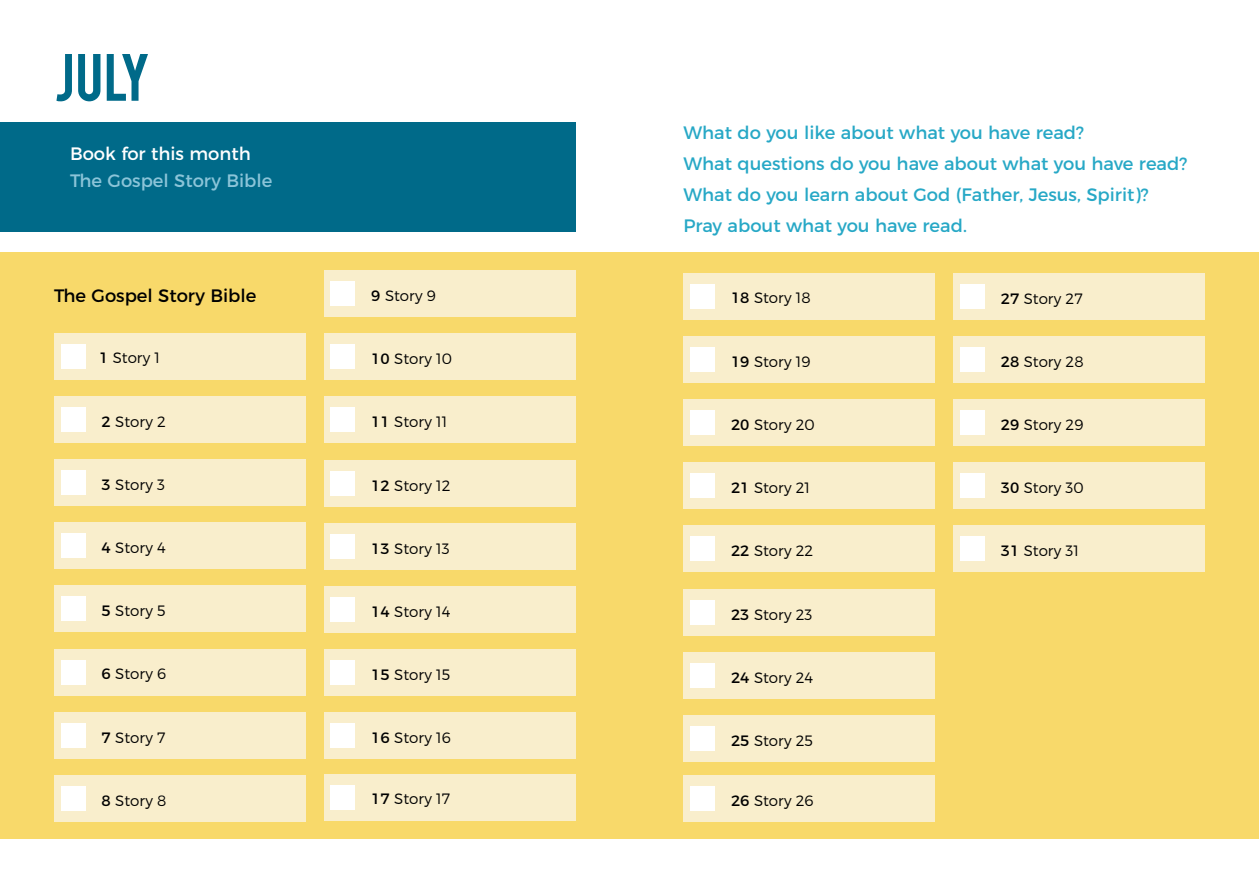
<style>
.page{position:relative;width:1259px;height:893px;background:#fff}
.page>*{position:absolute;margin:0;border:0;box-sizing:border-box;transform-origin:0 0}
.t1{font:52.5px "Bebas";color:#006a89}
.t2{font:18px/30.8px "Montserrat";color:#27a8c6}
.t3{font:18px "Montserrat";color:#8bc4d8}
.t4{font:18px "Montserrat";color:#000}
.t5{font:18px "Montserrat";color:#fff}
.t6{font:300 15px "Montserrat";color:#000}
.s1{font-weight:400}
</style>
<div class="page">
<div style="left:0;top:253px;width:1259px;height:586px;background:#f8d96a"></div>
<div style="left:54px;top:333px;width:252px;height:47px;background:#f9eecc"></div>
<div style="left:61px;top:344px;width:24px;height:24px;background:#fff"></div>
<div style="left:54px;top:396px;width:252px;height:47px;background:#f9eecc"></div>
<div style="left:61px;top:407px;width:24px;height:24px;background:#fff"></div>
<div style="left:54px;top:459px;width:252px;height:47px;background:#f9eecc"></div>
<div style="left:61px;top:471px;width:24px;height:24px;background:#fff"></div>
<div style="left:54px;top:522px;width:252px;height:47px;background:#f9eecc"></div>
<div style="left:61px;top:534px;width:24px;height:24px;background:#fff"></div>
<div style="left:54px;top:585px;width:252px;height:47px;background:#f9eecc"></div>
<div style="left:61px;top:597px;width:24px;height:24px;background:#fff"></div>
<div style="left:54px;top:649px;width:252px;height:47px;background:#f9eecc"></div>
<div style="left:61px;top:660px;width:24px;height:24px;background:#fff"></div>
<div style="left:54px;top:712px;width:252px;height:47px;background:#f9eecc"></div>
<div style="left:61px;top:724px;width:24px;height:24px;background:#fff"></div>
<div style="left:54px;top:775px;width:252px;height:47px;background:#f9eecc"></div>
<div style="left:61px;top:787px;width:24px;height:24px;background:#fff"></div>
<div style="left:324px;top:270px;width:251px;height:47px;background:#f9eecc"></div>
<div style="left:331px;top:282px;width:24px;height:24px;background:#fff"></div>
<div style="left:324px;top:333px;width:251px;height:47px;background:#f9eecc"></div>
<div style="left:331px;top:345px;width:24px;height:24px;background:#fff"></div>
<div style="left:324px;top:396px;width:251px;height:47px;background:#f9eecc"></div>
<div style="left:331px;top:408px;width:24px;height:24px;background:#fff"></div>
<div style="left:324px;top:460px;width:251px;height:47px;background:#f9eecc"></div>
<div style="left:331px;top:471px;width:24px;height:24px;background:#fff"></div>
<div style="left:324px;top:523px;width:251px;height:47px;background:#f9eecc"></div>
<div style="left:331px;top:534px;width:24px;height:24px;background:#fff"></div>
<div style="left:324px;top:586px;width:251px;height:47px;background:#f9eecc"></div>
<div style="left:331px;top:598px;width:24px;height:24px;background:#fff"></div>
<div style="left:324px;top:649px;width:251px;height:47px;background:#f9eecc"></div>
<div style="left:331px;top:661px;width:24px;height:24px;background:#fff"></div>
<div style="left:324px;top:712px;width:251px;height:47px;background:#f9eecc"></div>
<div style="left:331px;top:724px;width:24px;height:24px;background:#fff"></div>
<div style="left:0;top:122px;width:575px;height:110px;background:#006a89"></div>
<div style="left:324px;top:774px;width:251px;height:46px;background:#f9eecc"></div>
<div style="left:331px;top:785px;width:24px;height:24px;background:#fff"></div>
<div style="left:683px;top:273px;width:252px;height:47px;background:#f9eecc"></div>
<div style="left:690px;top:284px;width:24px;height:24px;background:#fff"></div>
<div style="left:683px;top:336px;width:252px;height:47px;background:#f9eecc"></div>
<div style="left:690px;top:347px;width:24px;height:24px;background:#fff"></div>
<div style="left:683px;top:399px;width:252px;height:47px;background:#f9eecc"></div>
<div style="left:690px;top:411px;width:24px;height:24px;background:#fff"></div>
<div style="left:683px;top:462px;width:252px;height:47px;background:#f9eecc"></div>
<div style="left:690px;top:474px;width:24px;height:24px;background:#fff"></div>
<div style="left:683px;top:525px;width:252px;height:47px;background:#f9eecc"></div>
<div style="left:690px;top:537px;width:24px;height:24px;background:#fff"></div>
<div style="left:683px;top:589px;width:252px;height:47px;background:#f9eecc"></div>
<div style="left:690px;top:600px;width:24px;height:24px;background:#fff"></div>
<div style="left:683px;top:652px;width:252px;height:47px;background:#f9eecc"></div>
<div style="left:690px;top:663px;width:24px;height:24px;background:#fff"></div>
<div style="left:683px;top:715px;width:252px;height:47px;background:#f9eecc"></div>
<div style="left:690px;top:727px;width:24px;height:24px;background:#fff"></div>
<div style="left:683px;top:775px;width:252px;height:47px;background:#f9eecc"></div>
<div style="left:690px;top:787px;width:24px;height:24px;background:#fff"></div>
<div style="left:953px;top:273px;width:252px;height:47px;background:#f9eecc"></div>
<div style="left:960px;top:284px;width:24px;height:24px;background:#fff"></div>
<div style="left:953px;top:336px;width:252px;height:47px;background:#f9eecc"></div>
<div style="left:960px;top:348px;width:24px;height:24px;background:#fff"></div>
<div style="left:953px;top:399px;width:252px;height:47px;background:#f9eecc"></div>
<div style="left:960px;top:411px;width:24px;height:24px;background:#fff"></div>
<div style="left:953px;top:462px;width:252px;height:47px;background:#f9eecc"></div>
<div style="left:960px;top:474px;width:24px;height:24px;background:#fff"></div>
<div style="left:953px;top:525px;width:252px;height:47px;background:#f9eecc"></div>
<div style="left:960px;top:537px;width:24px;height:24px;background:#fff"></div>
<h1 class="t1" style="left:54px;top:39px;width:98px">july</h1>
<p class="t5" style="left:70px;top:140px;width:182px">Book for this month</p>
<p class="t3" style="left:70px;top:167px;width:204px">The Gospel Story Bible</p>
<p class="t2" style="left:683px;top:116px;width:505px">What do you like about what you have read?<br>What questions do you have about what you have read?<br>What do you learn about God (Father, Jesus, Spirit)?<br>Pray about what you have read.</p>
<p class="t4" style="left:54px;top:282px;width:204px">The Gospel Story Bible</p>
<p class="t6" style="left:731px;top:289px;width:81px"><span class="s1">18</span> Story 18</p>
<p class="t6" style="left:371px;top:286px;width:66px"><span class="s1">9</span> Story 9</p>
<p class="t6" style="left:99px;top:349px;width:63px"><span class="s1">1</span> Story 1</p>
<p class="t6" style="left:371px;top:350px;width:82px"><span class="s1">10</span> Story 10</p>
<p class="t6" style="left:731px;top:352px;width:81px"><span class="s1">19</span> Story 19</p>
<p class="t6" style="left:102px;top:412px;width:66px"><span class="s1">2</span> Story 2</p>
<p class="t6" style="left:371px;top:413px;width:77px"><span class="s1">11</span> Story 11</p>
<p class="t6" style="left:731px;top:416px;width:85px"><span class="s1">20</span> Story 20</p>
<p class="t6" style="left:102px;top:475px;width:65px"><span class="s1">3</span> Story 3</p>
<p class="t6" style="left:371px;top:476px;width:81px"><span class="s1">12</span> Story 12</p>
<p class="t6" style="left:731px;top:478px;width:81px"><span class="s1">21</span> Story 21</p>
<p class="t6" style="left:102px;top:539px;width:66px"><span class="s1">4</span> Story 4</p>
<p class="t6" style="left:371px;top:539px;width:80px"><span class="s1">13</span> Story 13</p>
<p class="t6" style="left:731px;top:542px;width:84px"><span class="s1">22</span> Story 22</p>
<p class="t6" style="left:102px;top:602px;width:66px"><span class="s1">5</span> Story 5</p>
<p class="t6" style="left:371px;top:602px;width:81px"><span class="s1">14</span> Story 14</p>
<p class="t6" style="left:731px;top:605px;width:83px"><span class="s1">23</span> Story 23</p>
<p class="t6" style="left:102px;top:665px;width:66px"><span class="s1">6</span> Story 6</p>
<p class="t6" style="left:371px;top:666px;width:80px"><span class="s1">15</span> Story 15</p>
<p class="t6" style="left:731px;top:668px;width:84px"><span class="s1">24</span> Story 24</p>
<p class="t6" style="left:102px;top:728px;width:65px"><span class="s1">7</span> Story 7</p>
<p class="t6" style="left:371px;top:729px;width:81px"><span class="s1">16</span> Story 16</p>
<p class="t6" style="left:731px;top:731px;width:84px"><span class="s1">25</span> Story 25</p>
<p class="t6" style="left:102px;top:791px;width:66px"><span class="s1">8</span> Story 8</p>
<p class="t6" style="left:371px;top:790px;width:80px"><span class="s1">17</span> Story 17</p>
<p class="t6" style="left:731px;top:791px;width:84px"><span class="s1">26</span> Story 26</p>
<p class="t6" style="left:1000px;top:289px;width:83px"><span class="s1">27</span> Story 27</p>
<p class="t6" style="left:1000px;top:352px;width:84px"><span class="s1">28</span> Story 28</p>
<p class="t6" style="left:1000px;top:416px;width:84px"><span class="s1">29</span> Story 29</p>
<p class="t6" style="left:1000px;top:479px;width:84px"><span class="s1">30</span> Story 30</p>
<p class="t6" style="left:1000px;top:542px;width:80px"><span class="s1">31</span> Story 31</p>
</div>
